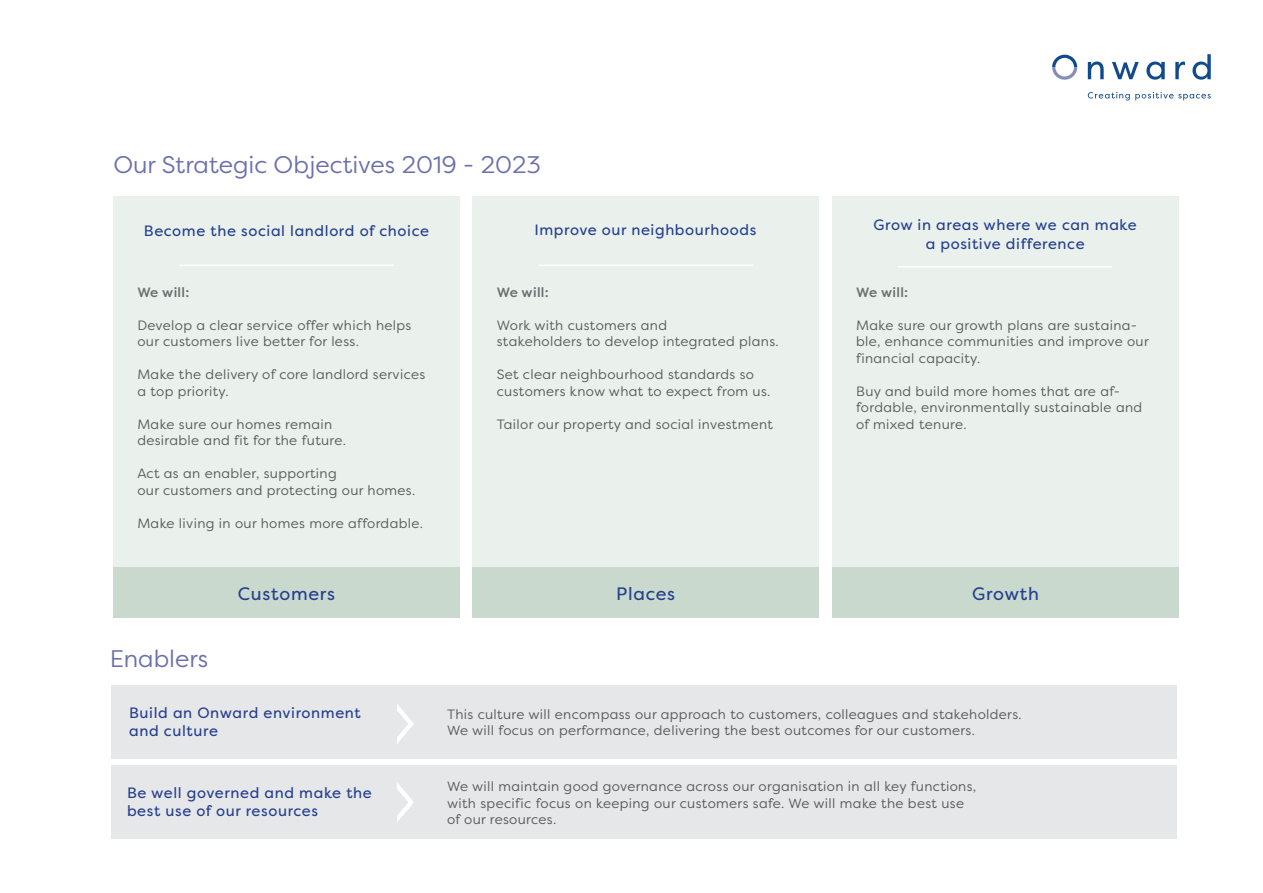
<style>
.page{position:relative;width:1263px;height:893px;background:#fff}
.page>*{position:absolute;margin:0;border:0;box-sizing:border-box;transform-origin:0 0}
.t1{font:24px "Filson Pro";color:#6b70ab}
.t2{font:18px "Filson Pro";letter-spacing:.04em;color:#253f8e}
.t3{font:15px/18px "Filson Pro";letter-spacing:.04em;color:#253f8e}
.t4{font:13.5px/16.5px "Filson Pro";letter-spacing:.025em;color:#57585a}
.t5{font:500 13.5px "Filson Pro";letter-spacing:.025em;color:#6c6d70}
</style>
<div class="page">
<div style="left:111px;top:685px;width:1066px;height:74px;background:#e6e7e9"></div>
<div style="left:111px;top:765px;width:1066px;height:74px;background:#e6e7e9"></div>
<div style="left:832px;top:196px;width:346px;height:410px;background:#eaf1ec"></div>
<div style="left:473px;top:196px;width:346px;height:410px;background:#eaf1ec"></div>
<div style="left:113px;top:196px;width:347px;height:410px;background:#eaf1ec"></div>
<svg style="left:1088px;top:92px;width:123px;height:8px"></svg>
<svg style="left:1088px;top:62px;width:16px;height:17px"></svg>
<svg style="left:1112px;top:62px;width:27px;height:17px"></svg>
<svg style="left:1146px;top:62px;width:19px;height:18px"></svg>
<svg style="left:1175px;top:62px;width:10px;height:17px"></svg>
<svg style="left:1192px;top:54px;width:19px;height:26px"></svg>
<svg style="left:1053px;top:55px;width:24px;height:25px"></svg>
<hr style="left:179px;top:265px;width:215px;height:1px;background:#fff">
<hr style="left:538px;top:265px;width:215px;height:1px;background:#fff">
<hr style="left:898px;top:266px;width:214px;height:1px;background:#fff">
<svg style="left:397px;top:704px;width:17px;height:39px"></svg>
<svg style="left:397px;top:783px;width:17px;height:39px"></svg>
<div style="left:113px;top:567px;width:346px;height:51px;background:#cad9cd"></div>
<div style="left:473px;top:567px;width:346px;height:51px;background:#cad9cd"></div>
<div style="left:832px;top:567px;width:346px;height:51px;background:#cad9cd"></div>
<p class="t1" style="left:113px;top:148px;width:429px">Our Strategic Objectives 2019 - 2023</p>
<p class="t3" style="left:144px;top:222px;width:287px">Become the social landlord of choice</p>
<p class="t5" style="left:137px;top:283px;width:54px">We will:</p>
<p class="t4" style="left:137px;top:317px;width:275px">Develop a clear service offer which helps our customers live better for less.</p>
<p class="t4" style="left:137px;top:366px;width:289px">Make the delivery of core landlord services a top priority.</p>
<p class="t4" style="left:137px;top:416px;width:196px">Make sure our homes remain</p>
<p class="t4" style="left:137px;top:432px;width:210px">desirable and fit for the future.</p>
<p class="t4" style="left:137px;top:465px;width:201px">Act as an enabler, supporting</p>
<p class="t4" style="left:137px;top:482px;width:279px">our customers and protecting our homes.</p>
<p class="t4" style="left:137px;top:515px;width:287px">Make living in our homes more affordable.</p>
<p class="t3" style="left:534px;top:221px;width:224px">Improve our neighbourhoods</p>
<p class="t5" style="left:497px;top:283px;width:54px">We will:</p>
<p class="t4" style="left:497px;top:317px;width:172px">Work with customers and</p>
<p class="t4" style="left:497px;top:333px;width:283px">stakeholders to develop integrated plans.</p>
<p class="t4" style="left:497px;top:366px;width:259px">Set clear neighbourhood standards so</p>
<p class="t4" style="left:497px;top:383px;width:275px">customers know what to expect from us.</p>
<p class="t4" style="left:497px;top:416px;width:278px">Tailor our property and social investment</p>
<p class="t3" style="left:873px;top:215px;width:265px">Grow in areas where we can make</p>
<p class="t3" style="left:926px;top:235px;width:160px">a positive difference</p>
<p class="t5" style="left:856px;top:283px;width:54px">We will:</p>
<p class="t4" style="left:856px;top:317px;width:294px">Make sure our growth plans are sustaina&shy;ble, enhance communities and improve our financial capacity.</p>
<p class="t4" style="left:856px;top:383px;width:288px">Buy and build more homes that are af&shy;fordable, environmentally sustainable and of mixed tenure.</p>
<p class="t1" style="left:110px;top:643px;width:100px">Enablers</p>
<p class="t2" style="left:238px;top:581px;width:99px">Customers</p>
<p class="t2" style="left:616px;top:581px;width:60px">Places</p>
<p class="t2" style="left:972px;top:581px;width:68px">Growth</p>
<p class="t3" style="left:129px;top:704px;width:233px">Build an Onward environment and culture</p>
<p class="t4" style="left:447px;top:705px;width:576px">This culture will encompass our approach to customers, colleagues and stakeholders.</p>
<p class="t4" style="left:447px;top:722px;width:529px">We will focus on performance, delivering the best outcomes for our customers.</p>
<p class="t3" style="left:127px;top:784px;width:246px">Be well governed and make the best use of our resources</p>
<p class="t4" style="left:447px;top:778px;width:531px">We will maintain good governance across our organisation in all key functions,</p>
<p class="t4" style="left:447px;top:794px;width:518px">with specific focus on keeping our customers safe. We will make the best use</p>
<p class="t4" style="left:447px;top:811px;width:111px">of our resources.</p>
</div>
